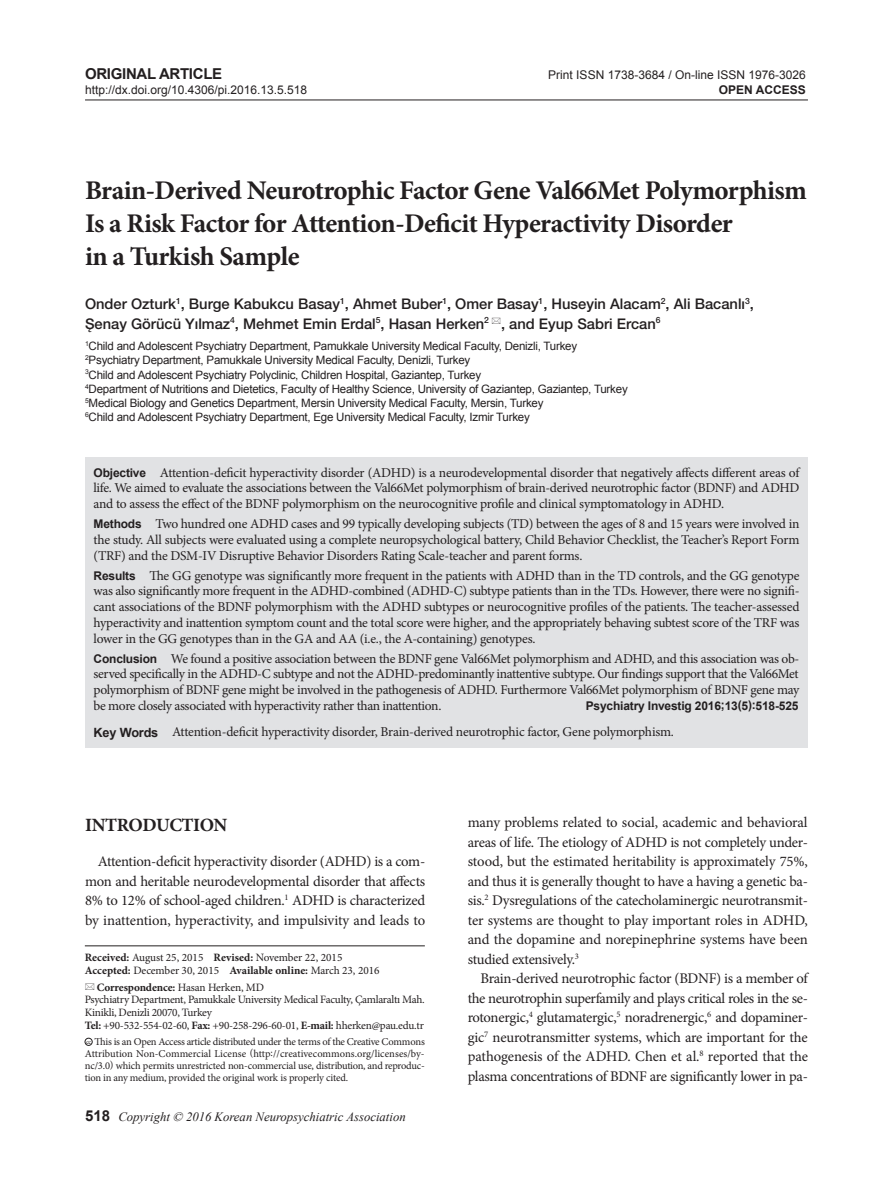
<style>
.page{position:relative;width:893px;height:1191px;background:#fff}
.page>*{position:absolute;margin:0;border:0;box-sizing:border-box;transform-origin:0 0}
.t1{font:700 27px/33px "Minion Pro";letter-spacing:-.025em;color:#231f20}
.t2{font:700 18.75px "Minion Pro";letter-spacing:-.02em;color:#231f20}
.t3{font:700 15px "Arial";letter-spacing:-.02em;color:#231f20}
.t4{font:14.7px/19.5px "Minion Pro";letter-spacing:-.02em;color:#231f20;text-align:justify}
.t5{font:500 14.7px/19.5px "Helvetica Neue LT Std";color:#231f20}
.t6{font:13.5px/15.8px "Minion Pro";letter-spacing:-.02em;color:#231f20;text-align:justify}
.t7{font:italic 12.75px "Times New Roman";color:#231f20}
.t8{font:12px "Arial";color:#231f20}
.t9{font:700 12px "Arial";letter-spacing:-.015em;color:#231f20}
.t10{font:11.55px/14.2px "Arial";letter-spacing:-.02em;color:#231f20}
.t11{font:11.25px/12.8px "Minion Pro";letter-spacing:-.02em;color:#231f20}
.t12{font:10.5px/12px "Minion Pro";letter-spacing:-.015em;color:#231f20;text-align:justify}
.s1{font-family:"Arial";font-weight:700;font-size:12px}
.s2{font-family:"Arial";font-weight:700;font-size:12.75px;color:#e1e2e4}
.s3{font-family:"Arial";font-weight:700;font-size:12.75px}
.s4{font-weight:700}
.s5{font-family:"Arial";font-weight:700;font-style:normal;font-size:15px}
</style>
<div class="page">
<hr style="left:85px;top:100px;width:723px;height:1px;background:#231f20">
<div style="left:85px;top:457px;width:723px;height:290px;background:#e1e2e4"></div>
<hr style="left:85px;top:945px;width:340px;height:1px;background:#231f20">
<div style="left:85px;top:1038px;width:7px;height:7px;border:1px solid #231f20;border-radius:50%"></div>
<p class="t3" style="left:85px;top:64px;width:139px">ORIGINAL ARTICLE</p>
<p class="t8" style="left:85px;top:82px;width:224px">http://dx.doi.org/10.4306/pi.2016.13.5.518</p>
<p class="t8" style="left:548px;top:67px;width:259px">Print ISSN 1738-3684 / On-line ISSN 1976-3026</p>
<p class="t9" style="left:719px;top:82px;width:88px">OPEN ACCESS</p>
<h1 class="t1" style="left:85px;top:173px;width:723px">Brain-Derived Neurotrophic Factor Gene Val66Met Polymorphism<br>Is a Risk Factor for Attention-Deficit Hyperactivity Disorder<br>in a Turkish Sample</h1>
<p class="t5" style="left:85px;top:294px;width:670px">Onder Ozturk<sup>1</sup>, Burge Kabukcu Basay<sup>1</sup>, Ahmet Buber<sup>1</sup>, Omer Basay<sup>1</sup>, Huseyin Alacam<sup>2</sup>, Ali Bacanlı<sup>3</sup>,<br>S˛ enay Görücü Yılmaz<sup>4</sup>, Mehmet Emin Erdal<sup>5</sup>, Hasan Herken<sup>2</sup> , and Eyup Sabri Ercan<sup>6</sup></p>
<p class="t10" style="left:85px;top:339px;width:544px"><sup>1</sup>Child and Adolescent Psychiatry Department, Pamukkale University Medical Faculty, Denizli, Turkey <sup>2</sup>Psychiatry Department, Pamukkale University Medical Faculty, Denizli, Turkey<br><sup>3</sup>Child and Adolescent Psychiatry Polyclinic, Children Hospital, Gaziantep, Turkey<br><sup>4</sup>Department of Nutritions and Dietetics, Faculty of Healthy Science, University of Gaziantep, Gaziantep, Turkey <sup>5</sup>Medical Biology and Genetics Department, Mersin University Medical Faculty, Mersin, Turkey<br><sup>6</sup>Child and Adolescent Psychiatry Department, Ege University Medical Faculty, Izmir Turkey</p>
<p class="t6" style="left:94px;top:464px;width:707px"><span class="s1">Objective</span><span class="s2">aa</span>Attention-deficit hyperactivity disorder (ADHD) is a neurodevelopmental disorder that negatively affects different areas of life. We aimed to evaluate the associations between the Val66Met polymorphism of brain-derived neurotrophic factor (BDNF) and ADHD and to assess the effect of the BDNF polymorphism on the neurocognitive profile and clinical symptomatology in ADHD.</p>
<p class="t6" style="left:94px;top:516px;width:707px"><span class="s1">Methods</span><span class="s2">aa</span>Two hundred one ADHD cases and 99 typically developing subjects (TD) between the ages of 8 and 15 years were involved in the study. All subjects were evaluated using a complete neuropsychological battery, Child Behavior Checklist, the Teacher’s Report Form (TRF) and the DSM-IV Disruptive Behavior Disorders Rating Scale-teacher and parent forms.</p>
<p class="t6" style="left:94px;top:567px;width:707px"><span class="s1">Results</span><span class="s2">aa</span>The GG genotype was significantly more frequent in the patients with ADHD than in the TD controls, and the GG genotype was also significantly more frequent in the ADHD-combined (ADHD-C) subtype patients than in the TDs. However, there were no signifi&shy;cant associations of the BDNF polymorphism with the ADHD subtypes or neurocognitive profiles of the patients. The teacher-assessed hyperactivity and inattention symptom count and the total score were higher, and the appropriately behaving subtest score of the TRF was lower in the GG genotypes than in the GA and AA (i.e., the A-containing) genotypes.</p>
<p class="t6" style="left:94px;top:650px;width:707px"><span class="s1">Conclusion</span><span class="s2">aa</span>We found a positive association between the BDNF gene Val66Met polymorphism and ADHD, and this association was ob&shy;served specifically in the ADHD-C subtype and not the ADHD-predominantly inattentive subtype. Our findings support that the Val66Met polymorphism of BDNF gene might be involved in the pathogenesis of ADHD. Furthermore Val66Met polymorphism of BDNF gene may be more closely associated with hyperactivity rather than inattention.</p>
<p class="t9" style="left:586px;top:697px;width:214px">Psychiatry Investig 2016;13(5):518-525</p>
<p class="t6" style="left:94px;top:724px;width:582px"><span class="s3">Key Words</span><span class="s2">aa</span>Attention-deficit hyperactivity disorder, Brain-derived neurotrophic factor, Gene polymorphism.</p>
<h2 class="t2" style="left:85px;top:811px;width:144px">INTRODUCTION</h2>
<p class="t4" style="left:85px;top:852px;width:342px;text-indent:13px">Attention-deficit hyperactivity disorder (ADHD) is a com&shy;mon and heritable neurodevelopmental disorder that affects 8% to 12% of school-aged children.<sup>1</sup> ADHD is characterized by inattention, hyperactivity, and impulsivity and leads to</p>
<p class="t11" style="left:85px;top:950px;width:296px"><span class="s4">Received:</span> August 25, 2015 <span class="s4">Revised:</span> November 22, 2015<br><span class="s4">Accepted:</span> December 30, 2015 <span class="s4">Available online:</span> March 23, 2016</p>
<p class="t11" style="left:85px;top:980px;width:341px;text-indent:12px"><span class="s4">Correspondence:</span> Hasan Herken, MD<br>Psychiatry Department, Pamukkale University Medical Faculty, Çamlaraltı Mah.<br>Kinikli, Denizli 20070, Turkey<br><span class="s4">Tel:</span> +90-532-554-02-60, <span class="s4">Fax:</span> +90-258-296-60-01, <span class="s4">E-mail:</span> hherken@pau.edu.tr</p>
<p class="t12" style="left:85px;top:1035px;width:342px"><sup>cc</sup> This is an Open Access article distributed under the terms of the Creative Commons Attribution Non-Commercial License (http://creativecommons.org/licenses/by&shy;nc/3.0) which permits unrestricted non-commercial use, distribution, and reproduc&shy;tion in any medium, provided the original work is properly cited.</p>
<p class="t7" style="left:85px;top:1107px;width:322px"><span class="s5">518</span> Copyright © 2016 Korean Neuropsychiatric Association</p>
<p class="t4" style="left:468px;top:813px;width:342px">many problems related to social, academic and behavioral areas of life. The etiology of ADHD is not completely under&shy;stood, but the estimated heritability is approximately 75%, and thus it is generally thought to have a having a genetic ba&shy;sis.<sup>2</sup> Dysregulations of the catecholaminergic neurotransmit&shy;ter systems are thought to play important roles in ADHD, and the dopamine and norepinephrine systems have been studied extensively.<sup>3</sup></p>
<p class="t4" style="left:468px;top:969px;width:342px;text-indent:13px">Brain-derived neurotrophic factor (BDNF) is a member of the neurotrophin superfamily and plays critical roles in the se&shy;rotonergic,<sup>4</sup> glutamatergic,<sup>5</sup> noradrenergic,<sup>6</sup> and dopaminer&shy;gic<sup>7</sup> neurotransmitter systems, which are important for the pathogenesis of the ADHD. Chen et al.<sup>8</sup> reported that the plasma concentrations of BDNF are significantly lower in pa-</p>
</div>
